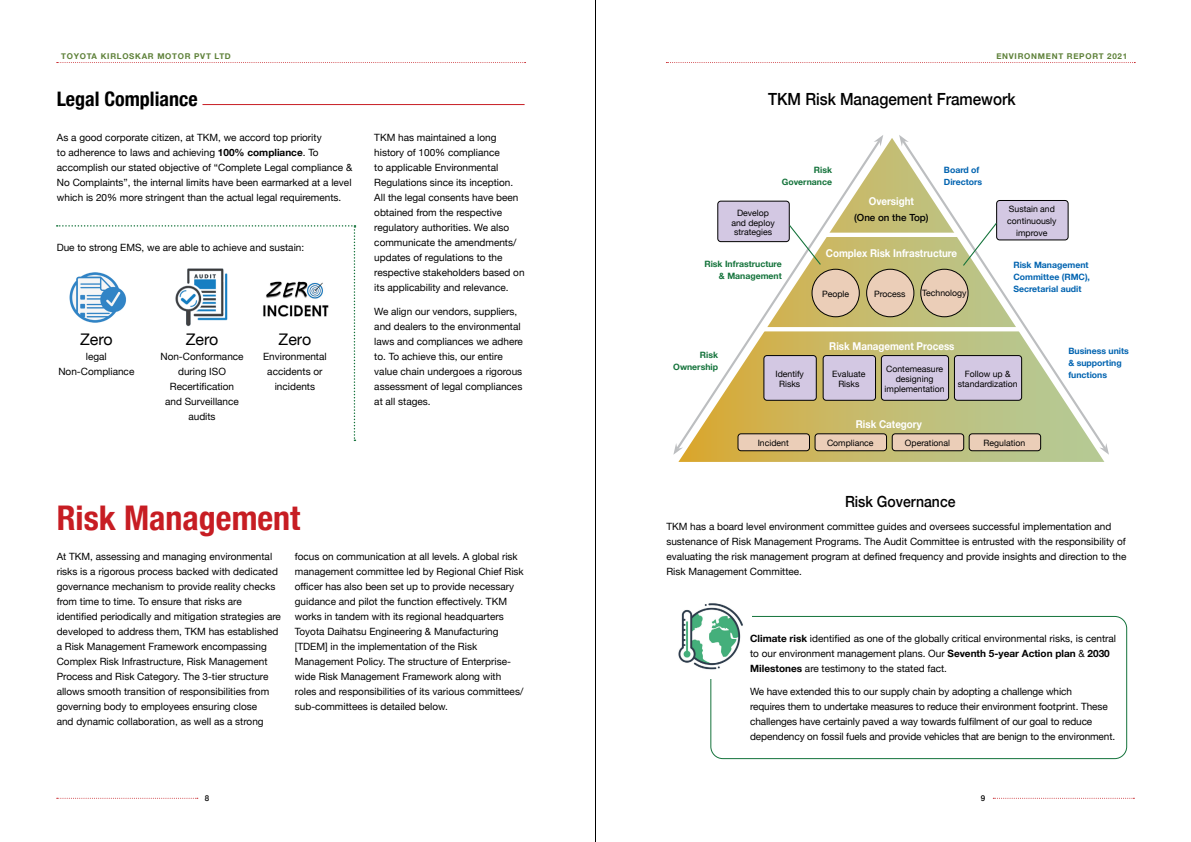
<style>
.page{position:relative;width:1191px;height:842px;background:#fff}
.page>*{position:absolute;margin:0;border:0;box-sizing:border-box;transform-origin:0 0}
.t1{font:700 condensed 34px "Helvetica Neue";color:#c71d23}
.t2{font:700 condensed 20px "Helvetica Neue";color:#000}
.t3{font:500 16.8px "Helvetica Neue";color:#000;scale:.91 1}
.t4{font:16px "Helvetica Neue";color:#000}
.t5{font:500 15.4px "Helvetica Neue";color:#000;scale:.91 1}
.t6{font:700 10.8px "Helvetica Neue";color:#fff;scale:.91 1}
.t7{font:10px/15px "Helvetica Neue";color:#000}
.t8{font:500 9.8px "Helvetica Neue";color:#000}
.t9{font:8.7px/9.8px "Helvetica Neue";color:#000;text-align:center}
.t10{font:700 8.7px/12px "Helvetica Neue";color:#0063b0}
.t11{font:700 8.7px/12px "Helvetica Neue";color:#14733b;text-align:right}
.t12{font:700 8px "Helvetica Neue";letter-spacing:.09em;color:#5e8139}
.t13{font:500 8px "Helvetica Neue";color:#000}
.s1{font-weight:700}
</style>
<div class="page">
<svg style="left:57px;top:62px;width:468px;height:1px"></svg>
<svg style="left:57px;top:798px;width:141px;height:1px"></svg>
<svg style="left:993px;top:798px;width:141px;height:1px"></svg>
<svg style="left:666px;top:62px;width:469px;height:1px"></svg>
<svg style="left:678px;top:138px;width:426px;height:324px;background:#c5bc72"></svg>
<hr style="left:818px;top:233px;width:141px;height:4px;background:#fff">
<hr style="left:758px;top:327px;width:268px;height:4px;background:#fff">
<div style="left:881px;top:356px;width:67px;height:44px;background:#d3c8e3;border-radius:3px"></div>
<div style="left:881px;top:355px;width:67px;height:46px;border:1px solid #000;border-radius:3px"></div>
<div style="left:815px;top:434px;width:71px;height:17px;background:#ebceb8;border-radius:3px"></div>
<div style="left:814px;top:433px;width:72px;height:18px;border:1px solid #000;border-radius:3px"></div>
<div style="left:892px;top:434px;width:71px;height:17px;background:#ebceb8;border-radius:3px"></div>
<div style="left:892px;top:433px;width:72px;height:18px;border:1px solid #000;border-radius:3px"></div>
<div style="left:866px;top:269px;width:48px;height:48px;background:#ebceb8;border-radius:50%"></div>
<div style="left:866px;top:269px;width:48px;height:48px;border:1px solid #000;border-radius:50%"></div>
<svg style="left:900px;top:138px;width:204px;height:314px"></svg>
<svg style="left:899px;top:135px;width:9px;height:11px"></svg>
<svg style="left:1099px;top:443px;width:10px;height:12px"></svg>
<svg style="left:678px;top:138px;width:204px;height:314px"></svg>
<svg style="left:873px;top:135px;width:10px;height:11px"></svg>
<svg style="left:673px;top:443px;width:10px;height:12px"></svg>
<svg style="left:788px;top:224px;width:34px;height:42px"></svg>
<svg style="left:962px;top:222px;width:36px;height:45px"></svg>
<div style="left:710px;top:616px;width:417px;height:143px;border:1px solid #14733b;border-radius:12px"></div>
<img style="left:678px;top:603px;width:74px;height:76px">
<hr style="left:202px;top:104px;width:322px;height:1px;background:#c71d23">
<svg style="left:57px;top:225px;width:298px;height:216px"></svg>
<img style="left:69px;top:271px;width:59px;height:53px">
<img style="left:173px;top:265px;width:58px;height:61px">
<img style="left:261px;top:280px;width:68px;height:39px">
<hr style="left:595px;top:0;width:1px;height:842px;background:#000">
<p class="t12" style="left:61px;top:49px;width:171px">TOYOTA KIRLOSKAR MOTOR PVT LTD</p>
<p class="t12" style="left:996px;top:49px;width:132px">ENVIRONMENT REPORT 2021</p>
<h2 class="t2" style="left:57px;top:83px;width:142px">Legal Compliance</h2>
<p class="t7" style="left:57px;top:131px;width:297px">As a good corporate citizen, at TKM, we accord top priority<br>to adherence to laws and achieving <span class="s1">100% compliance</span>. To accomplish our stated objective of “Complete Legal compliance &amp; No Complaints”, the internal limits have been earmarked at a level which is 20% more stringent than the actual legal requirements.</p>
<p class="t7" style="left:374px;top:131px;width:152px">TKM has maintained a long history of 100% compliance<br>to applicable Environmental<br>Regulations since its inception.<br>All the legal consents have been obtained from the respective regulatory authorities. We also communicate the amendments/ updates of regulations to the respective stakeholders based on its applicability and relevance.</p>
<p class="t7" style="left:374px;top:304px;width:150px">We align our vendors, suppliers, and dealers to the environmental laws and compliances we adhere to. To achieve this, our entire value chain undergoes a rigorous assessment of legal compliances at all stages.</p>
<p class="t7" style="left:57px;top:240px;width:249px">Due to strong EMS, we are able to achieve and sustain:</p>
<h3 class="t4" style="left:80px;top:328px;width:34px">Zero</h3>
<p class="t7" style="left:58px;top:350px;width:77px;text-align:center">legal<br>Non-Compliance</p>
<h3 class="t4" style="left:186px;top:328px;width:34px">Zero</h3>
<p class="t7" style="left:160px;top:350px;width:85px;text-align:center">Non-Conformance during ISO<br>Recertification and Surveillance audits</p>
<h3 class="t4" style="left:279px;top:328px;width:34px">Zero</h3>
<p class="t7" style="left:263px;top:350px;width:65px;text-align:center">Environmental accidents or incidents</p>
<h1 class="t1" style="left:57px;top:490px;width:245px">Risk Management</h1>
<p class="t7" style="left:57px;top:550px;width:226px">At TKM, assessing and managing environmental risks is a rigorous process backed with dedicated governance mechanism to provide reality checks from time to time. To ensure that risks are identified periodically and mitigation strategies are developed to address them, TKM has established a Risk Management Framework encompassing Complex Risk Infrastructure, Risk Management Process and Risk Category. The 3-tier structure allows smooth transition of responsibilities from governing body to employees ensuring close<br>and dynamic collaboration, as well as a strong</p>
<p class="t7" style="left:295px;top:550px;width:230px">focus on communication at all levels. A global risk management committee led by Regional Chief Risk officer has also been set up to provide necessary guidance and pilot the function effectively. TKM works in tandem with its regional headquarters Toyota Daihatsu Engineering &amp; Manufacturing [TDEM] in the implementation of the Risk Management Policy. The structure of Enterprise&shy;wide Risk Management Framework along with roles and responsibilities of its various committees/ sub-committees is detailed below.</p>
<h3 class="t3" style="left:768px;top:85px;width:274px">TKM Risk Management Framework</h3>
<p class="t11" style="left:781px;top:165px;width:52px">Risk<br>Governance</p>
<p class="t10" style="left:944px;top:165px;width:40px">Board of<br>Directors</p>
<p class="t9" style="left:731px;top:208px;width:45px">Develop and deploy strategies</p>
<p class="t11" style="left:704px;top:258px;width:79px">Risk Infrastructure &amp; Management</p>
<p class="t6" style="left:868px;top:193px;width:51px">Oversight</p>
<p class="t8" style="left:854px;top:210px;width:76px">(One on the Top)</p>
<p class="t6" style="left:826px;top:245px;width:146px">Complex Risk Infrastructure</p>
<p class="t9" style="left:822px;top:289px;width:29px">People</p>
<p class="t9" style="left:874px;top:289px;width:33px">Process</p>
<p class="t9" style="left:922px;top:288px;width:46px">Technology</p>
<p class="t9" style="left:1007px;top:204px;width:51px;line-height:12px">Sustain and continuously improve</p>
<p class="t10" style="left:1013px;top:259px;width:78px">Risk Management<br>Committee (RMC),<br>Secretarial audit</p>
<p class="t11" style="left:673px;top:349px;width:46px">Risk<br>Ownership</p>
<p class="t6" style="left:829px;top:338px;width:139px">Risk Management Process</p>
<p class="t9" style="left:775px;top:370px;width:30px">Identify<br>Risks</p>
<p class="t9" style="left:832px;top:370px;width:35px">Evaluate<br>Risks</p>
<p class="t9" style="left:884px;top:365px;width:62px">Contemeasure designing implementation</p>
<p class="t9" style="left:958px;top:370px;width:61px">Follow up &amp; standardization</p>
<p class="t9" style="left:757px;top:439px;width:33px">Incident</p>
<p class="t6" style="left:855px;top:416px;width:74px">Risk Category</p>
<p class="t9" style="left:827px;top:439px;width:48px">Compliance</p>
<p class="t9" style="left:905px;top:439px;width:47px">Operational</p>
<p class="t9" style="left:983px;top:439px;width:43px">Regulation</p>
<p class="t10" style="left:1068px;top:345px;width:62px">Business units &amp; supporting functions</p>
<h3 class="t5" style="left:845px;top:489px;width:123px">Risk Governance</h3>
<p class="t7" style="left:666px;top:520px;width:461px">TKM has a board level environment committee guides and oversees successful implementation and sustenance of Risk Management Programs. The Audit Committee is entrusted with the responsibility of evaluating the risk management program at defined frequency and provide insights and direction to the Risk Management Committee.</p>
<p class="t7" style="left:750px;top:631px;width:367px"><span class="s1">Climate risk</span> identified as one of the globally critical environmental risks, is central to our environment management plans. Our <span class="s1">Seventh 5-year Action plan</span> &amp; <span class="s1">2030<br>Milestones</span> are testimony to the stated fact.</p>
<p class="t7" style="left:750px;top:685px;width:366px">We have extended this to our supply chain by adopting a challenge which<br>requires them to undertake measures to reduce their environment footprint. These challenges have certainly paved a way towards fulfilment of our goal to reduce dependency on fossil fuels and provide vehicles that are benign to the environment.</p>
<p class="t13" style="left:205px;top:792px;width:6px">8</p>
<p class="t13" style="left:980px;top:792px;width:6px">9</p>
</div>
